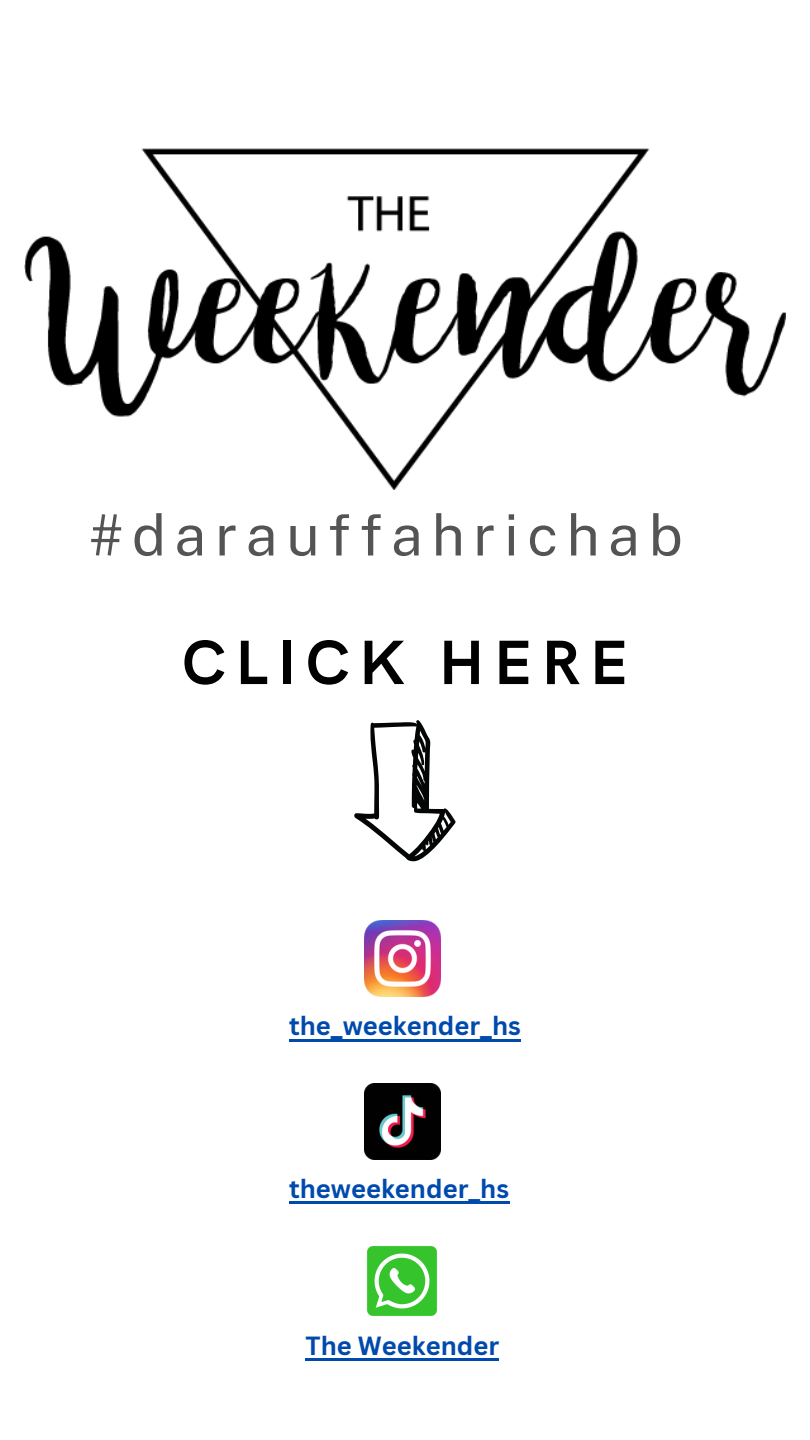
<style>
.page{position:relative;width:810px;height:1440px;background:#fff}
.page>*{position:absolute;margin:0;border:0;box-sizing:border-box;transform-origin:0 0}
.t1{font:700 62.8px "HK Grotesk";letter-spacing:.15em;color:#000}
.t2{font:57px "Public Sans";letter-spacing:.15em;color:#545454}
.t3{font:700 25.6px "Canva Sans";color:#004aad}
</style>
<div class="page">
<img style="left:25px;top:148px;width:760px;height:341px">
<img style="left:364px;top:921px;width:76px;height:75px">
<img style="left:364px;top:1083px;width:76px;height:76px">
<hr style="left:289px;top:1202px;width:220px;height:2px;background:#004aad">
<hr style="left:289px;top:1039px;width:232px;height:2px;background:#004aad">
<hr style="left:306px;top:1358px;width:193px;height:2px;background:#004aad">
<svg style="left:411px;top:726px;width:40px;height:124px"></svg>
<img style="left:367px;top:1246px;width:70px;height:70px">
<p class="t2" style="left:89px;top:501px;width:595px">#darauffahrichab</p>
<p class="t1" style="left:182px;top:628px;width:448px">CLICK HERE</p>
<p class="t3" style="left:289px;top:1008px;width:233px">the_weekender_hs</p>
<h1 class="t3" style="left:289px;top:1171px;width:222px">theweekender_hs</h1>
<h2 class="t3" style="left:306px;top:1327px;width:195px">The Weekender</h2>
</div>
